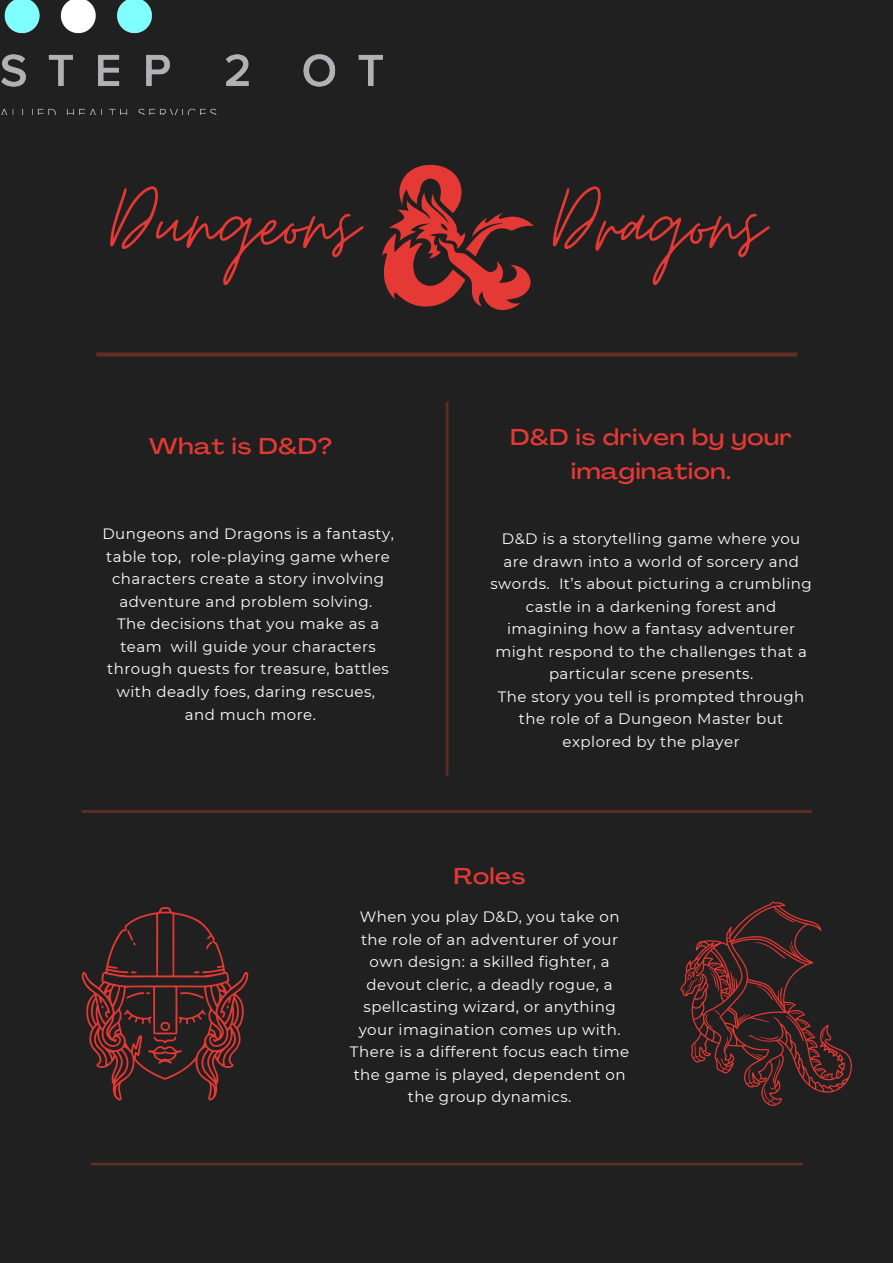
<style>
.page{position:relative;width:893px;height:1263px;background:#202020}
.page>*{position:absolute;margin:0;border:0;box-sizing:border-box;transform-origin:0 0}
.t1{font:102.3px "Moon Time";color:#e53935}
.t2{font:500 expanded 22.5px/33.8px "Agrandir";letter-spacing:.03em;color:#e53935;text-align:center}
.t3{font:15px/22.5px "Montserrat";letter-spacing:.03em;color:#fff;text-align:center}
</style>
<div class="page">
<svg style="left:96px;top:352px;width:701px;height:5px;background:#562b21"></svg>
<svg style="left:82px;top:810px;width:729px;height:3px;background:#592c22"></svg>
<svg style="left:91px;top:1163px;width:712px;height:2px"></svg>
<svg style="left:446px;top:401px;width:2px;height:375px"></svg>
<svg style="left:382px;top:165px;width:152px;height:145px"></svg>
<svg style="left:82px;top:907px;width:166px;height:193px"></svg>
<svg style="left:680px;top:902px;width:172px;height:204px"></svg>
<img style="left:1px;top:1px;width:381px;height:114px">
<p class="t1" style="left:110px;top:162px;width:250px">Dungeons</p>
<p class="t1" style="left:553px;top:162px;width:213px">Dragons</p>
<p class="t2" style="left:149px;top:431px;width:184px">What is D&amp;D?</p>
<p class="t3" style="left:102px;top:523px;width:293px">Dungeons and Dragons is a fantasty, table top, role-playing game where characters create a story involving adventure and problem solving.</p>
<p class="t3" style="left:107px;top:613px;width:283px">The decisions that you make as a team will guide your characters through quests for treasure, battles with deadly foes, daring rescues, and much more.</p>
<p class="t2" style="left:510px;top:423px;width:283px">D&amp;D is driven by your imagination.</p>
<p class="t3" style="left:490px;top:527px;width:323px">D&amp;D is a storytelling game where you are drawn into a world of sorcery and swords. It’s about picturing a crumbling castle in a darkening forest and imagining how a fantasy adventurer might respond to the challenges that a particular scene presents.</p>
<p class="t3" style="left:498px;top:685px;width:308px">The story you tell is prompted through the role of a Dungeon Master but explored by the player</p>
<p class="t2" style="left:454px;top:861px;width:73px">Roles</p>
<p class="t3" style="left:359px;top:906px;width:263px">When you play D&amp;D, you take on the role of an adventurer of your own design: a skilled fighter, a devout cleric, a deadly rogue, a spellcasting wizard, or anything your imagination comes up with.</p>
<p class="t3" style="left:350px;top:1041px;width:281px">There is a different focus each time the game is played, dependent on the group dynamics.</p>
</div>
